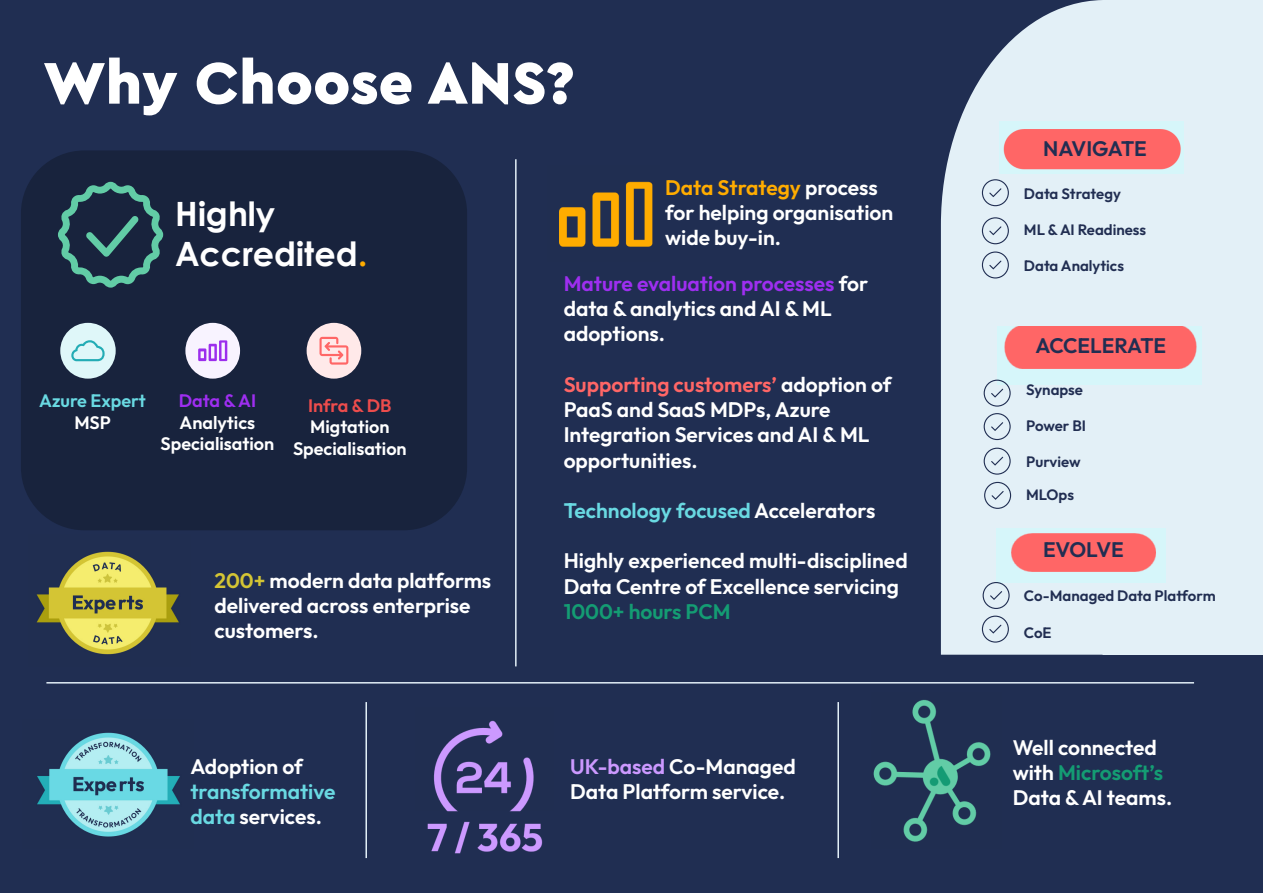
<style>
.page{position:relative;width:1263px;height:893px;background:#202e52}
.page>*{position:absolute;margin:0;border:0;box-sizing:border-box;transform-origin:0 0}
.t1{font:900 61.5px "Cera Pro";color:#fff}
.t2{font:700 33.45px/39.9px "Century Gothic";letter-spacing:.005em;color:#fff}
.t3{font:100 21px/25.2px "Outfit";color:#fff}
.t4{font:100 21px/25.2px "Outfit";color:#9e2ef0}
.t5{font:100 21px "Outfit";color:#69d9e2}
.t6{font:100 21px "Outfit";color:#212e52}
.t7{font:100 21px "Outfit";color:#ffac00}
.t8{font:100 21px "Outfit";color:#149c73}
.t9{font:100 18px "Outfit";color:#fff}
.t10{font:100 18px/21.6px "Outfit";color:#69d9e2;text-align:center}
.t11{font:100 18px "Outfit";letter-spacing:-.005em;color:#ed4c4c}
.t12{font:100 18px "Outfit";letter-spacing:-.005em;color:#9e2ef0}
.t13{font:100 15px "Outfit";color:#212e52}
.s1{color:#ffac00}
.s2{color:#fff}
.s3{color:#d4c534}
.s4{color:#69d9e2}
.s5{color:#f66}
.s6{color:#149c73}
.s7{color:#c9f}
</style>
<div class="page">
<img style="left:36px;top:551px;width:143px;height:104px">
<img style="left:37px;top:732px;width:143px;height:105px">
<img style="left:427px;top:720px;width:116px;height:134px">
<div style="left:21px;top:150px;width:446px;height:380px;background:#18233d;border-radius:63px"></div>
<img style="left:873px;top:699px;width:118px;height:143px">
<hr style="left:46px;top:682px;width:1148px;height:1px;background:#e2eff7">
<hr style="left:365px;top:702px;width:2px;height:156px;background:#e2eff7">
<hr style="left:837px;top:702px;width:2px;height:156px;background:#e2eff7">
<img style="left:559px;top:181px;width:94px;height:66px">
<svg style="left:58px;top:182px;width:105px;height:106px"></svg>
<div style="left:307px;top:323px;width:54px;height:56px;background:#ffe9e9;border-radius:50%"></div>
<svg style="left:319px;top:337px;width:29px;height:28px"></svg>
<div style="left:185px;top:323px;width:55px;height:56px;background:#f8f3ff;border-radius:50%"></div>
<svg style="left:198px;top:340px;width:29px;height:21px"></svg>
<div style="left:60px;top:323px;width:56px;height:56px;background:#dff7f9;border-radius:50%"></div>
<svg style="left:71px;top:340px;width:34px;height:21px"></svg>
<hr style="left:515px;top:159px;width:2px;height:507px;background:#e2eff7">
<div style="left:941px;top:0;width:322px;height:655px;background:#e3f0f7"></div>
<img style="left:999px;top:121px;width:184px;height:52px">
<img style="left:997px;top:326px;width:205px;height:58px">
<svg style="left:982px;top:179px;width:27px;height:27px"></svg>
<svg style="left:982px;top:217px;width:27px;height:27px"></svg>
<svg style="left:982px;top:251px;width:27px;height:27px"></svg>
<svg style="left:984px;top:380px;width:27px;height:27px"></svg>
<svg style="left:984px;top:413px;width:27px;height:27px"></svg>
<svg style="left:984px;top:448px;width:27px;height:27px"></svg>
<img style="left:996px;top:528px;width:170px;height:54px">
<svg style="left:983px;top:582px;width:27px;height:27px"></svg>
<svg style="left:982px;top:616px;width:27px;height:27px"></svg>
<div style="left:1024px;top:332px;width:153px;height:33px;background:#f66"></div>
<div style="left:1018px;top:135px;width:154px;height:24px;background:#f66"></div>
<div style="left:1031px;top:542px;width:105px;height:24px;background:#f66"></div>
<svg style="left:984px;top:482px;width:27px;height:27px"></svg>
<h2 class="t1" style="left:43px;top:42px;width:533px">Why Choose ANS?</h2>
<p class="t2" style="left:175px;top:192px;width:194px">Highly<br>Accredited<span class="s1">.</span></p>
<p class="t10" style="left:39px;top:390px;width:108px">Azure Expert<br><span class="s2">MSP</span></p>
<p class="t12" style="left:179px;top:391px;width:79px">Data &amp; AI</p>
<p class="t9" style="left:180px;top:412px;width:77px">Analytics</p>
<p class="t9" style="left:161px;top:434px;width:115px">Specialisation</p>
<p class="t11" style="left:308px;top:395px;width:85px">Infra &amp; DB</p>
<p class="t9" style="left:310px;top:417px;width:81px">Migtation</p>
<p class="t9" style="left:293px;top:438px;width:115px">Specialisation</p>
<p class="t3" style="left:214px;top:568px;width:278px"><span class="s3">200+</span> modern data platforms delivered across enterprise</p>
<p class="t3" style="left:214px;top:618px;width:106px">customers.</p>
<p class="t3" style="left:190px;top:754px;width:114px">Adoption of</p>
<p class="t5" style="left:190px;top:780px;width:147px">transformative</p>
<p class="t3" style="left:190px;top:804px;width:133px"><span class="s4">data</span> services.</p>
<p class="t7" style="left:665px;top:175px;width:214px">Data Strategy <span class="s2">process</span></p>
<p class="t3" style="left:665px;top:200px;width:230px">for helping organisation</p>
<p class="t3" style="left:665px;top:225px;width:117px">wide buy-in.</p>
<p class="t4" style="left:564px;top:271px;width:306px">Mature evaluation processes <span class="s2">for data &amp; analytics and AI &amp; ML</span></p>
<p class="t3" style="left:564px;top:321px;width:103px">adoptions.</p>
<p class="t3" style="left:564px;top:372px;width:329px"><span class="s5">Supporting customers’</span> adoption of<br>PaaS and SaaS MDPs, Azure</p>
<p class="t3" style="left:564px;top:422px;width:307px">Integration Services and AI &amp; ML opportunities.</p>
<p class="t5" style="left:564px;top:499px;width:313px">Technology focused <span class="s2">Accelerators</span></p>
<p class="t3" style="left:564px;top:548px;width:345px">Highly experienced multi-disciplined<br>Data Centre of Excellence servicing<br><span class="s6">1000+ hours PCM</span></p>
<p class="t3" style="left:570px;top:754px;width:227px"><span class="s7">UK-based</span> Co-Managed</p>
<p class="t3" style="left:570px;top:779px;width:217px">Data Platform service.</p>
<p class="t6" style="left:1043px;top:137px;width:105px">NAVIGATE</p>
<p class="t13" style="left:1024px;top:186px;width:98px">Data Strategy</p>
<p class="t13" style="left:1024px;top:222px;width:124px">ML &amp; AI Readiness</p>
<p class="t13" style="left:1024px;top:257px;width:101px">Data Analytics</p>
<p class="t6" style="left:1035px;top:334px;width:132px">ACCELERATE</p>
<p class="t13" style="left:1026px;top:381px;width:58px">Synapse</p>
<p class="t13" style="left:1026px;top:417px;width:61px">Power BI</p>
<p class="t13" style="left:1026px;top:453px;width:56px">Purview</p>
<p class="t13" style="left:1026px;top:486px;width:49px">MLOps</p>
<p class="t6" style="left:1043px;top:538px;width:82px">EVOLVE</p>
<p class="t13" style="left:1024px;top:588px;width:193px">Co-Managed Data Platform</p>
<p class="t13" style="left:1024px;top:624px;width:29px">CoE</p>
<p class="t3" style="left:1013px;top:734px;width:146px">Well connected</p>
<p class="t8" style="left:1013px;top:760px;width:152px"><span class="s2">with</span> Microsoft’s</p>
<p class="t3" style="left:1013px;top:785px;width:161px">Data &amp; AI teams.</p>
</div>
